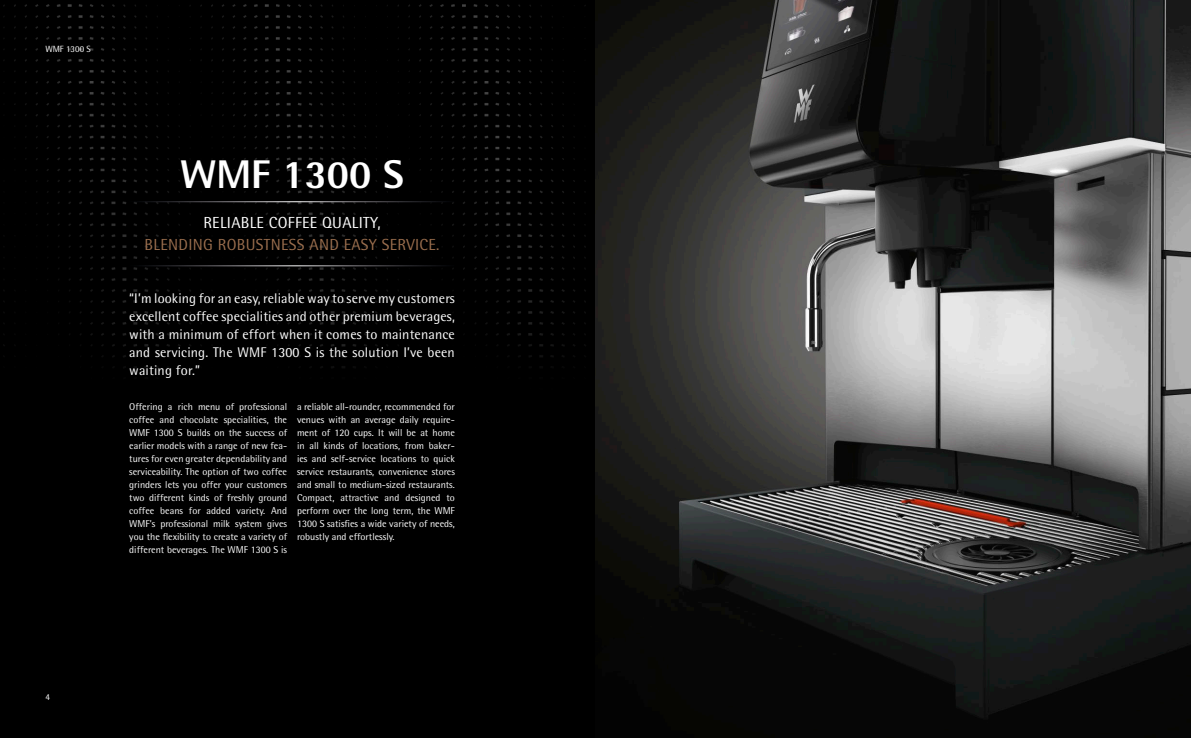
<style>
.page{position:relative;width:1191px;height:738px;background:#fff}
.page>*{position:absolute;margin:0;border:0;box-sizing:border-box;transform-origin:0 0}
.Heading_1_centered_4{font:700 40px "WMF Rotis";color:#fff}
.Heading_2_centered_1{font:16px/22px "WMF Rotis";letter-spacing:.02em;color:#996d4d;text-align:center}
.Intro_text_14pt_whit{font:14px/18px "WMF Rotis";letter-spacing:.01em;color:#fff;text-align:justify}
.Body_text_left_10pt{font:10px/13px "WMF Rotis";color:#fff;text-align:justify}
.Header_left_9pt_whit{font:9px "WMF Rotis";color:#fff}
.s1{color:#fff}
</style>
<div class="page">
<div style="left:0;top:0;width:1191px;height:737px;background:#000"></div>
<hr style="left:130px;top:201px;width:324px;height:1px;background:#fff">
<hr style="left:130px;top:265px;width:324px;height:1px;background:#fff">
<img style="left:595px;top:0;width:596px;height:719px">
<p class="Header_left_9pt_whit" style="left:45px;top:44px;width:47px">WMF 1300 S</p>
<p class="Heading_1_centered_4" style="left:180px;top:149px;width:225px">WMF 1300 S</p>
<p class="Heading_2_centered_1" style="left:145px;top:212px;width:296px"><span class="s1">RELIABLE COFFEE QUALITY,<br></span>BLENDING ROBUSTNESS AND EASY SERVICE.</p>
<p class="Intro_text_14pt_whit" style="left:129px;top:289px;width:327px">“I’m looking for an easy, reliable way to serve my customers excellent coffee specialities and other premium beverages, with a minimum of effort when it comes to maintenance and servicing. The WMF 1300 S is the solution I’ve been waiting for.”</p>
<p class="Body_text_left_10pt" style="left:129px;top:399px;width:159px">Offering a rich menu of professional coffee and chocolate specialities, the WMF 1300 S builds on the success of earlier models with a range of new fea&shy;tures for even greater dependability and serviceability. The option of two coffee grinders lets you offer your customers two different kinds of freshly ground coffee beans for added variety. And WMF’s professional milk system gives you the flexibility to create a variety of different beverages. The WMF 1300 S is</p>
<p class="Body_text_left_10pt" style="left:297px;top:399px;width:159px">a reliable all-rounder, recommended for venues with an average daily require&shy;ment of 120 cups. It will be at home in all kinds of locations, from baker&shy;ies and self-service locations to quick service restaurants, convenience stores and small to medium-sized restaurants.<br>Compact, attractive and designed to perform over the long term, the WMF 1300 S satisfies a wide variety of needs, robustly and effortlessly.</p>
<p class="Header_left_9pt_whit" style="left:45px;top:690px;width:6px">4</p>
</div>
